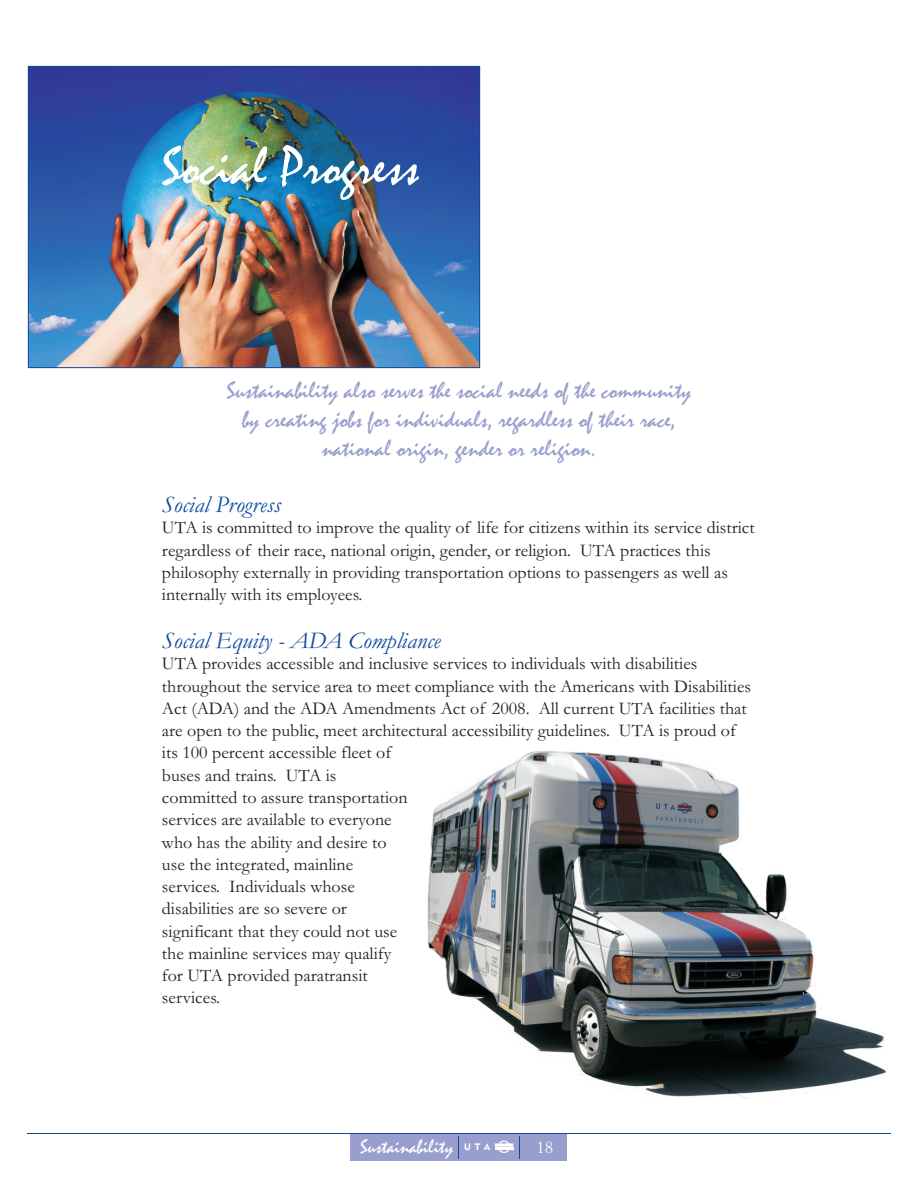
<style>
.page{position:relative;width:918px;height:1188px;background:#fff}
.page>*{position:absolute;margin:0;border:0;box-sizing:border-box;transform-origin:0 0}
.t1{font:54px "Mistral";color:#fff}
.t2{font:24px/29.2px "Mistral";color:#989fce;text-align:center}
.t3{font:italic 24px "Garamond";color:#0f499d}
.t4{font:19.95px "Mistral";color:#fff}
.t5{font:18px/22.2px "Garamond";color:#231f20}
.t6{font:18px "Garamond";color:#fff}
</style>
<div class="page">
<img style="left:30px;top:68px;width:448px;height:298px">
<div style="left:28px;top:66px;width:452px;height:302px;border:1px solid #0f499d"></div>
<div style="left:351px;top:1133px;width:216px;height:28px;background:#989fce"></div>
<hr style="left:27px;top:1133px;width:864px;height:1px;background:#0f499d">
<svg style="left:464px;top:1140px;width:49px;height:13px"></svg>
<svg style="left:519px;top:1136px;width:1px;height:23px"></svg>
<img style="left:427px;top:751px;width:460px;height:347px">
<h1 class="t1" style="left:162px;top:148px;width:259px">Social Progress</h1>
<h2 class="t2" style="left:227px;top:378px;width:466px">Sustainability also serves the social needs of the community by creating jobs for individuals, regardless of their race, national origin, gender or religion.</h2>
<h2 class="t3" style="left:162px;top:496px;width:120px">Social Progress</h2>
<p class="t5" style="left:162px;top:519px;width:594px">UTA is committed to improve the quality of life for citizens within its service district regardless of their race, national origin, gender, or religion. UTA practices this philosophy externally in providing transportation options to passengers as well as internally with its employees.</p>
<h2 class="t3" style="left:162px;top:632px;width:280px">Social Equity - ADA Compliance</h2>
<p class="t5" style="left:162px;top:655px;width:591px">UTA provides accessible and inclusive services to individuals with disabilities throughout the service area to meet compliance with the Americans with Disabilities Act (ADA) and the ADA Amendments Act of 2008. All current UTA facilities that are open to the public, meet architectural accessibility guidelines. UTA is proud of its 100 percent accessible fleet of<br>buses and trains. UTA is<br>committed to assure transportation<br>services are available to everyone<br>who has the ability and desire to<br>use the integrated, mainline<br>services. Individuals whose<br>disabilities are so severe or<br>significant that they could not use<br>the mainline services may qualify<br>for UTA provided paratransit<br>services.</p>
<p class="t4" style="left:361px;top:1140px;width:94px">Sustainability</p>
<p class="t6" style="left:537px;top:1141px;width:18px">18</p>
</div>
